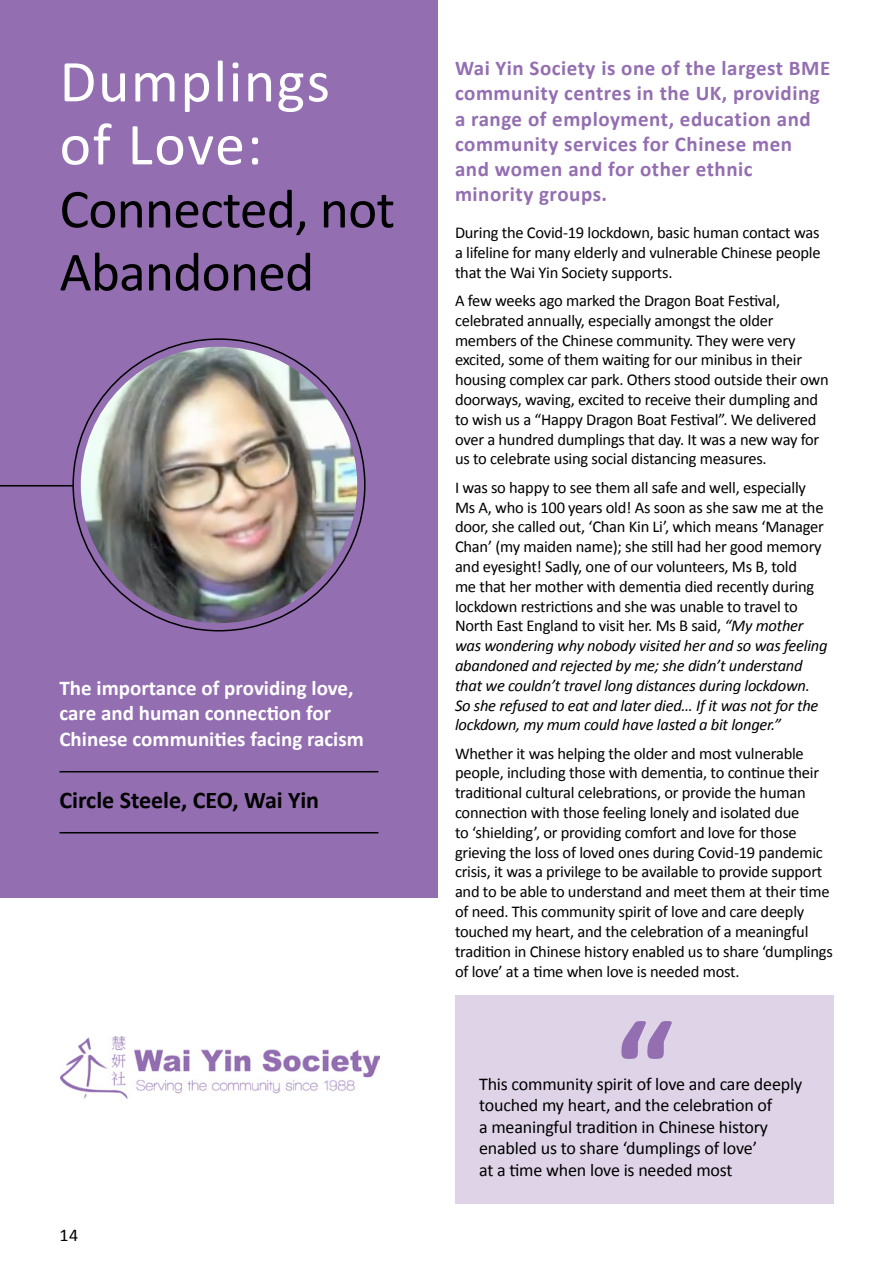
<style>
.page{position:relative;width:893px;height:1263px;background:#fff}
.page>*{position:absolute;margin:0;border:0;box-sizing:border-box;transform-origin:0 0}
.t1{font:700 135px "Calibri";color:#936eb1}
.t2{font:60px/63px "Calibri";letter-spacing:.025em;color:#fff}
.t3{font:55.5px/63px "Calibri";letter-spacing:-.015em;color:#000}
.t4{font:700 24px "Calibri";color:#000}
.t5{font:700 21px/25.2px "Calibri";letter-spacing:.025em;color:#936eb1}
.t6{font:700 21px/25.2px "Calibri";color:#fff}
.t7{font:18px/21.6px "Calibri";letter-spacing:-.01em;color:#000}
.t8{font:16.5px/19.8px "Calibri";letter-spacing:-.015em;color:#000}
.s1{font-style:italic}
</style>
<div class="page">
<div style="left:0;top:0;width:438px;height:897px;background:#936eb1"></div>
<img style="left:81px;top:347px;width:276px;height:276px;border-radius:138px">
<hr style="left:0;top:485px;width:73px;height:1px;background:#000">
<hr style="left:60px;top:771px;width:318px;height:1px;background:#000">
<hr style="left:60px;top:832px;width:318px;height:1px;background:#000">
<div style="left:455px;top:995px;width:378px;height:208px;background:#ded3e7"></div>
<img style="left:61px;top:1036px;width:318px;height:62px">
<h2 class="t2" style="left:60px;top:48px;width:272px">Dumplings of Love:</h2>
<h3 class="t3" style="left:60px;top:176px;width:337px">Connected, not<br>Abandoned</h3>
<p class="t6" style="left:60px;top:675px;width:306px">The importance of providing love, care and human connection for<br>Chinese communities facing racism</p>
<h3 class="t4" style="left:60px;top:783px;width:261px">Circle Steele, CEO, Wai Yin</h3>
<p class="t7" style="left:60px;top:1223px;width:20px">14</p>
<p class="t5" style="left:455px;top:55px;width:377px">Wai Yin Society is one of the largest BME community centres in the UK, providing a range of employment, education and community services for Chinese men and women and for other ethnic minority groups.</p>
<p class="t8" style="left:455px;top:222px;width:367px;text-align:justify">During the Covid-19 lockdown, basic human contact was a lifeline for many elderly and vulnerable Chinese people that the Wai Yin Society supports.</p>
<p class="t8" style="left:455px;top:290px;width:375px">A few weeks ago marked the Dragon Boat Festival, celebrated annually, especially amongst the older members of the Chinese community. They were very excited, some of them waiting for our minibus in their housing complex car park. Others stood outside their own doorways, waving, excited to receive their dumpling and to wish us a “Happy Dragon Boat Festival”. We delivered over a hundred dumplings that day. It was a new way for us to celebrate using social distancing measures.</p>
<p class="t8" style="left:455px;top:477px;width:374px">I was so happy to see them all safe and well, especially Ms A, who is 100 years old! As soon as she saw me at the door, she called out, ‘Chan Kin Li’, which means ‘Manager Chan’ (my maiden name); she still had her good memory and eyesight! Sadly, one of our volunteers, Ms B, told<br>me that her mother with dementia died recently during lockdown restrictions and she was unable to travel to North East England to visit her. Ms B said, <span class="s1">“My mother was wondering why nobody visited her and so was feeling abandoned and rejected by me; she didn’t understand that we couldn’t travel long distances during lockdown.<br>So she refused to eat and later died… If it was not for the lockdown, my mum could have lasted a bit longer.”</span></p>
<p class="t8" style="left:455px;top:743px;width:379px">Whether it was helping the older and most vulnerable people, including those with dementia, to continue their traditional cultural celebrations, or provide the human connection with those feeling lonely and isolated due<br>to ‘shielding’, or providing comfort and love for those grieving the loss of loved ones during Covid-19 pandemic crisis, it was a privilege to be available to provide support and to be able to understand and meet them at their time of need. This community spirit of love and care deeply touched my heart, and the celebration of a meaningful tradition in Chinese history enabled us to share ‘dumplings of love’ at a time when love is needed most.</p>
<h1 class="t1" style="left:615px;top:973px;width:60px">“</h1>
<p class="t7" style="left:479px;top:1072px;width:325px">This community spirit of love and care deeply touched my heart, and the celebration of<br>a meaningful tradition in Chinese history enabled us to share ‘dumplings of love’<br>at a time when love is needed most</p>
</div>
